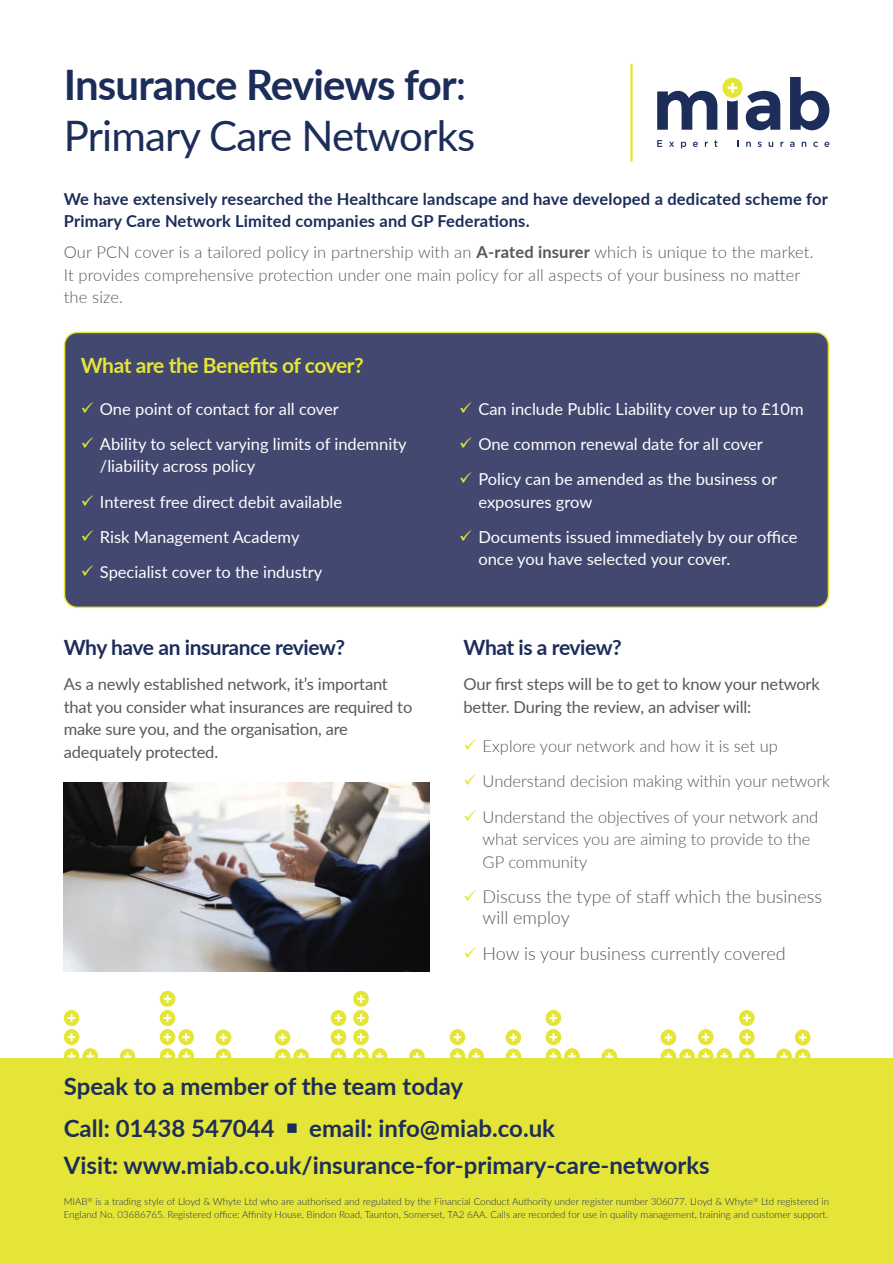
<style>
.page{position:relative;width:893px;height:1263px;background:#fff}
.page>*{position:absolute;margin:0;border:0;box-sizing:border-box;transform-origin:0 0}
.t1{font:42px/51px "Lato";letter-spacing:-.02em;color:#1d2d5a}
.t2{font:700 24px "Lato";color:#1d2d5a}
.t3{font:700 21px "Lato";letter-spacing:-.025em;color:#1d2d5a}
.t4{font:700 21px "Lato";letter-spacing:-.025em;color:#e5e538}
.t5{font:300 18px/21.6px "Lato";color:#57585a}
.t6{font:16.5px/22.5px "Lato";color:#fff}
.t7{font:300 16.5px/22.5px "Lato";color:#57585a}
.List{font:16.5px/22.5px "Lato";letter-spacing:-.01em;color:#57585a}
.t8{font:700 16.5px/22.5px "Lato";letter-spacing:.01em;color:#1d2d5a}
.t9{font:300 9.75px/12.8px "Lato";color:#1d2d5a}
.s1{font-weight:700}
.s2{color:#e5e538}
</style>
<div class="page">
<svg style="left:64px;top:1010px;width:90px;height:49px"></svg>
<svg style="left:160px;top:991px;width:90px;height:68px"></svg>
<svg style="left:256px;top:1010px;width:90px;height:49px"></svg>
<svg style="left:353px;top:991px;width:90px;height:68px"></svg>
<svg style="left:450px;top:1029px;width:90px;height:30px"></svg>
<svg style="left:546px;top:1010px;width:90px;height:49px"></svg>
<svg style="left:642px;top:1029px;width:90px;height:30px"></svg>
<svg style="left:739px;top:1010px;width:90px;height:49px"></svg>
<div style="left:0;top:1059px;width:893px;height:204px;background:#e5e538"></div>
<div style="left:65px;top:332px;width:763px;height:275px;background:#42486f;border-radius:13px"></div>
<div style="left:64px;top:332px;width:765px;height:276px;border:2px solid #e5e538;border-radius:13px"></div>
<img style="left:64px;top:782px;width:365px;height:190px">
<hr style="left:630px;top:64px;width:3px;height:98px;background:#e5e538">
<svg style="left:790px;top:77px;width:39px;height:53px"></svg>
<svg style="left:657px;top:140px;width:5px;height:7px"></svg>
<svg style="left:669px;top:142px;width:5px;height:5px"></svg>
<svg style="left:681px;top:142px;width:5px;height:6px"></svg>
<svg style="left:693px;top:142px;width:5px;height:5px"></svg>
<svg style="left:714px;top:140px;width:3px;height:7px"></svg>
<svg style="left:746px;top:142px;width:5px;height:5px"></svg>
<svg style="left:758px;top:142px;width:4px;height:5px"></svg>
<svg style="left:769px;top:142px;width:4px;height:5px"></svg>
<svg style="left:780px;top:142px;width:3px;height:5px"></svg>
<svg style="left:790px;top:142px;width:4px;height:5px"></svg>
<svg style="left:802px;top:142px;width:4px;height:5px"></svg>
<svg style="left:813px;top:142px;width:5px;height:5px"></svg>
<svg style="left:824px;top:142px;width:5px;height:5px"></svg>
<svg style="left:657px;top:78px;width:123px;height:52px"></svg>
<p class="t1" style="left:64px;top:57px;width:413px"><span class="s1">Insurance Reviews for</span>:<br>Primary Care Networks</p>
<p class="t8" style="left:64px;top:187px;width:766px">We have extensively researched the Healthcare landscape and have developed a dedicated scheme for<br>Primary Care Network Limited companies and GP Federations.</p>
<p class="t7" style="left:64px;top:240px;width:751px">Our PCN cover is a tailored policy in partnership with an <span class="s1">A-rated insurer</span> which is unique to the market.<br>It provides comprehensive protection under one main policy for all aspects of your business no matter the size.</p>
<p class="t4" style="left:81px;top:350px;width:285px">What are the Benefits of cover?</p>
<p class="t6" style="left:81px;top:397px;width:260px"><span class="s2">✓</span> One point of contact for all cover</p>
<p class="t6" style="left:100px;top:432px;width:308px;text-indent:-19px"><span class="s2">✓</span> Ability to select varying limits of indemnity /liability across policy</p>
<p class="t6" style="left:81px;top:490px;width:263px"><span class="s2">✓</span> Interest free direct debit available</p>
<p class="t6" style="left:81px;top:525px;width:220px"><span class="s2">✓</span> Risk Management Academy</p>
<p class="t6" style="left:81px;top:560px;width:243px"><span class="s2">✓</span> Specialist cover to the industry</p>
<p class="t3" style="left:64px;top:632px;width:283px">Why have an insurance review?</p>
<p class="List" style="left:64px;top:672px;width:350px">As a newly established network, it’s important that you consider what insurances are required to make sure you, and the organisation, are adequately protected.</p>
<p class="t6" style="left:459px;top:397px;width:346px"><span class="s2">✓</span> Can include Public Liability cover up to £10m</p>
<p class="t6" style="left:459px;top:432px;width:305px"><span class="s2">✓</span> One common renewal date for all cover</p>
<p class="t6" style="left:478px;top:467px;width:300px;text-indent:-19px"><span class="s2">✓</span> Policy can be amended as the business or exposures grow</p>
<p class="t6" style="left:478px;top:525px;width:321px;text-indent:-19px"><span class="s2">✓</span> Documents issued immediately by our office once you have selected your cover.</p>
<p class="t3" style="left:463px;top:632px;width:160px">What is a review?</p>
<p class="List" style="left:463px;top:672px;width:358px">Our first steps will be to get to know your network better. During the review, an adviser will:</p>
<p class="t7" style="left:463px;top:734px;width:316px"><span class="s2">✓</span> Explore your network and how it is set up</p>
<p class="t7" style="left:463px;top:769px;width:368px"><span class="s2">✓</span> Understand decision making within your network</p>
<p class="t7" style="left:483px;top:805px;width:337px;text-indent:-19px"><span class="s2">✓</span> Understand the objectives of your network and what services you are aiming to provide to the<br>GP community</p>
<p class="t5" style="left:483px;top:885px;width:341px;text-indent:-19px"><span class="s2">✓</span> Discuss the type of staff which the business will employ</p>
<p class="t5" style="left:463px;top:942px;width:324px"><span class="s2">✓</span> How is your business currently covered</p>
<p class="t2" style="left:64px;top:1069px;width:401px">Speak to a member of the team today</p>
<p class="t2" style="left:64px;top:1110px;width:493px">Call: 01438 547044 ○ email: info@miab.co.uk</p>
<p class="t2" style="left:64px;top:1147px;width:647px">Visit: www.miab.co.uk/insurance-for-primary-care-networks</p>
<p class="t9" style="left:64px;top:1195px;width:767px">MIAB<sup>®</sup> is a trading style of Lloyd &amp; Whyte Ltd who are authorised and regulated by the Financial Conduct Authority under register number 306077. Lloyd &amp; Whyte<sup>®</sup> Ltd registered in<br>England No. 03686765. Registered office: Affinity House, Bindon Road, Taunton, Somerset, TA2 6AA. Calls are recorded for use in quality management, training and customer support.</p>
</div>
